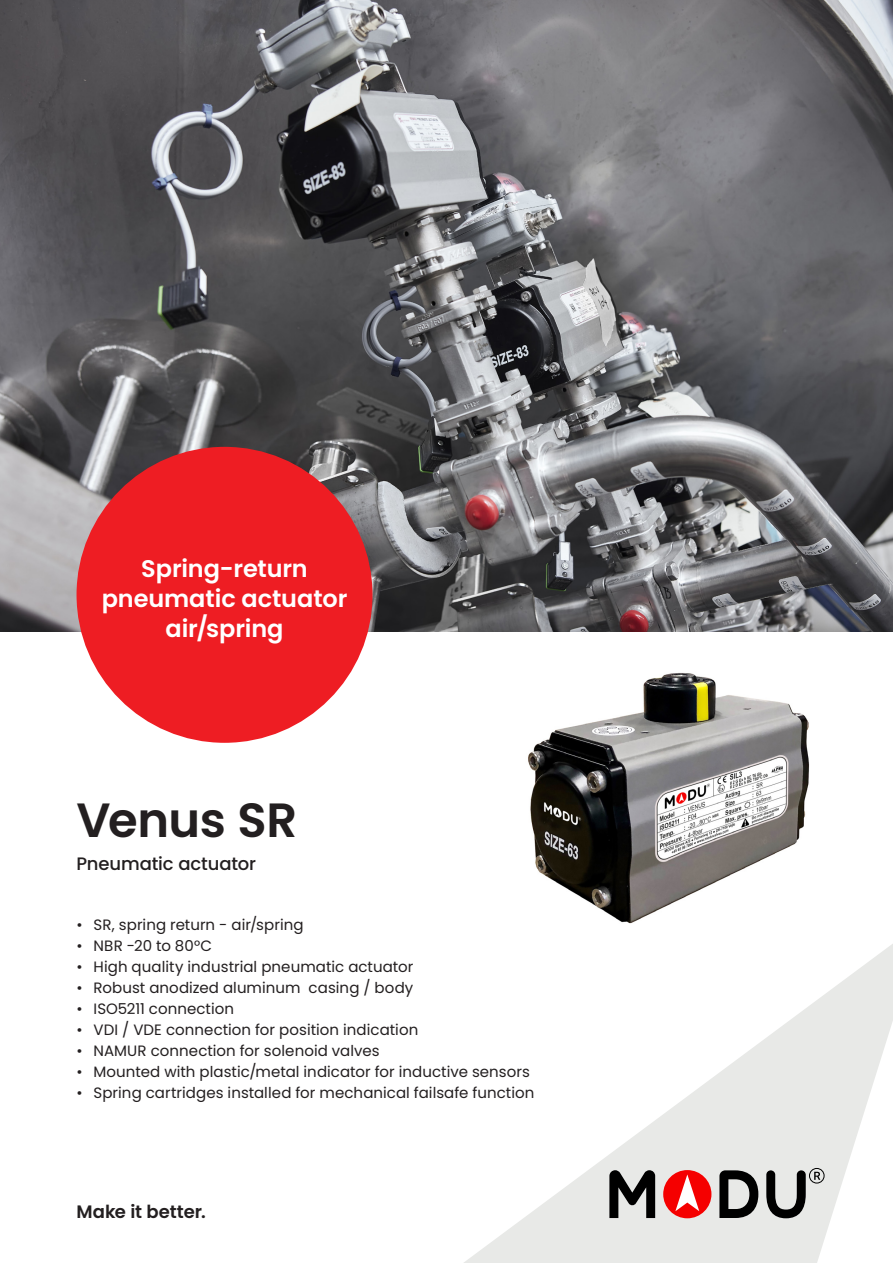
<style>
.page{position:relative;width:893px;height:1263px;background:#fff}
.page>*{position:absolute;margin:0;border:0;box-sizing:border-box;transform-origin:0 0}
.t1{font:600 48px "Poppins";letter-spacing:-.01em;color:#231f20}
.t2{font:600 24px/30px "Poppins";letter-spacing:-.005em;color:#fff;text-align:center}
.t3{font:500 18px "Poppins";letter-spacing:-.005em;color:#231f20}
.t4{font:600 18px "Poppins";letter-spacing:-.005em;color:#231f20}
.t5{font:15px "Poppins";letter-spacing:.005em;color:#231f20}
</style>
<div class="page">
<svg style="left:464px;top:944px;width:429px;height:319px"></svg>
<div style="left:663px;top:1170px;width:48px;height:48px;background:#f50000;border-radius:50%"></div>
<svg style="left:675px;top:1175px;width:24px;height:36px"></svg>
<svg style="left:609px;top:1170px;width:46px;height:48px;background:#606160"></svg>
<svg style="left:719px;top:1170px;width:39px;height:48px;background:#60605f"></svg>
<svg style="left:766px;top:1170px;width:40px;height:48px;background:#797a79"></svg>
<div style="left:809px;top:1168px;width:15px;height:15px;border:1px solid #000;border-radius:50%"></div>
<svg style="left:814px;top:1172px;width:6px;height:8px"></svg>
<img style="left:0;top:0;width:893px;height:631px">
<div style="left:77px;top:447px;width:295px;height:296px;background:#ee1d23;border-radius:50%"></div>
<img style="left:528px;top:673px;width:281px;height:251px">
<h2 class="t2" style="left:102px;top:554px;width:247px">Spring-return pneumatic actuator air/spring</h2>
<h1 class="t1" style="left:77px;top:792px;width:222px">Venus SR</h1>
<p class="t3" style="left:77px;top:853px;width:181px">Pneumatic actuator</p>
<p class="t5" style="left:77px;top:916px;width:229px">• SR, spring return - air/spring</p>
<p class="t5" style="left:77px;top:937px;width:137px">• NBR -20 to 80°C</p>
<p class="t5" style="left:77px;top:958px;width:338px">• High quality industrial pneumatic actuator</p>
<p class="t5" style="left:77px;top:979px;width:338px">• Robust anodized aluminum casing / body</p>
<p class="t5" style="left:77px;top:1000px;width:159px">• ISO5211 connection</p>
<p class="t5" style="left:77px;top:1021px;width:343px">• VDI / VDE connection for position indication</p>
<p class="t5" style="left:77px;top:1042px;width:305px">• NAMUR connection for solenoid valves</p>
<p class="t5" style="left:77px;top:1063px;width:455px">• Mounted with plastic/metal indicator for inductive sensors</p>
<p class="t5" style="left:77px;top:1084px;width:459px">• Spring cartridges installed for mechanical failsafe function</p>
<p class="t4" style="left:77px;top:1201px;width:131px">Make it better.</p>
</div>
